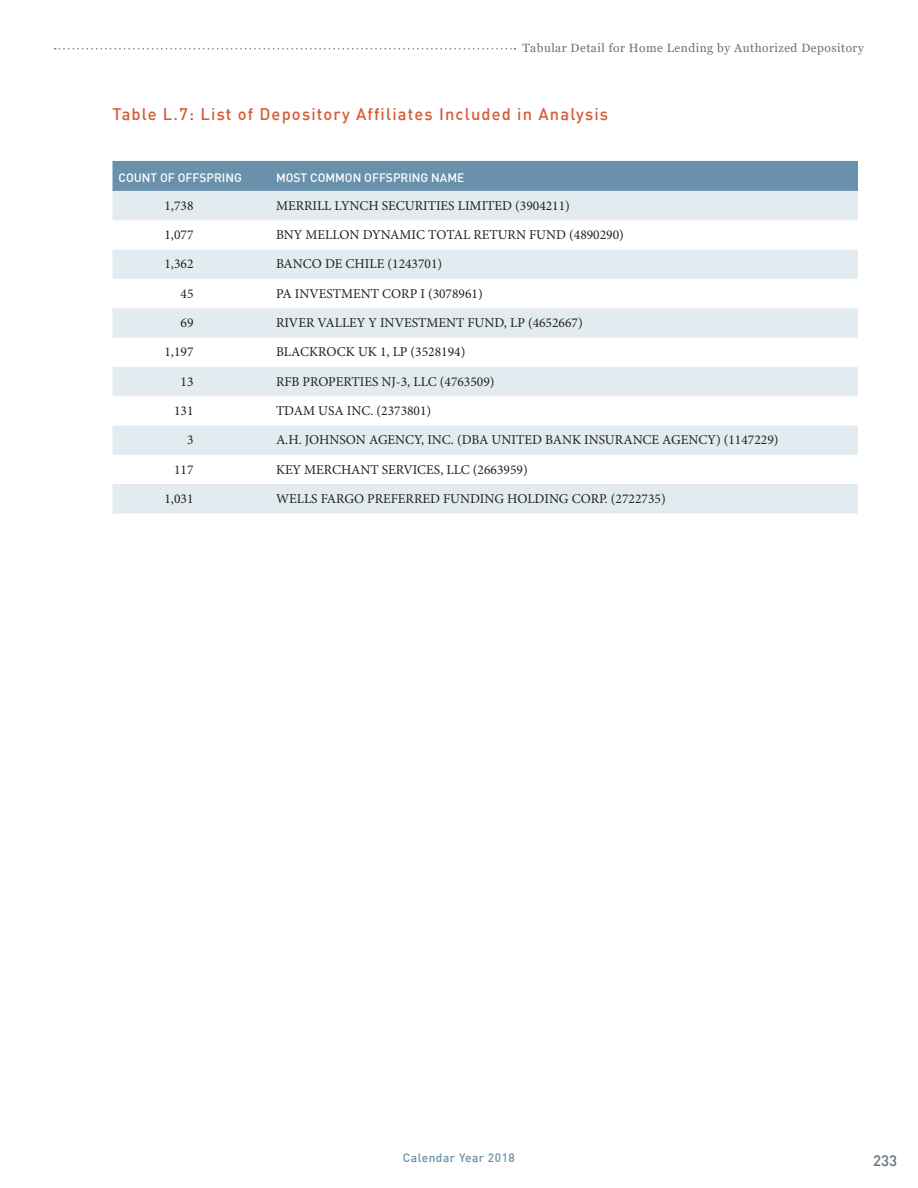
<style>
.page{position:relative;width:918px;height:1188px;background:#fff}
.page>*{position:absolute;margin:0;border:0;box-sizing:border-box;transform-origin:0 0}
.Table_Title{font:500 16.5px "DIN";letter-spacing:.07em;color:#d75c37}
.t1{font:500 15px "DIN";color:#67727a}
.Appen_Table_Text{font:13.5px "Minion Pro";color:#231f20}
.t2{font:12px "Georgia";letter-spacing:.04em;color:#717074}
.Table_Head{font:500 12px "DIN";color:#fff}
.t3{font:500 12px "DIN";letter-spacing:.04em;color:#6991ac}
</style>
<div class="page">
<div style="left:112px;top:161px;width:746px;height:30px;background:#6991ac"></div>
<svg style="left:112px;top:191px;width:746px;height:322px;fill:#e2ebef"></svg>
<svg style="left:55px;top:48px;width:460px;height:2px"></svg>
<p class="t2" style="left:522px;top:41px;width:343px">Tabular Detail for Home Lending by Authorized Depository</p>
<p class="Table_Title" style="left:112px;top:104px;width:497px">Table L.7: List of Depository Affiliates Included in Analysis</p>
<p class="Table_Head" style="left:118px;top:170px;width:125px">COUNT OF OFFSPRING</p>
<p class="Table_Head" style="left:276px;top:170px;width:190px">MOST COMMON OFFSPRING NAME</p>
<p class="Appen_Table_Text" style="left:165px;top:196px;width:30px">1,738</p>
<p class="Appen_Table_Text" style="left:276px;top:196px;width:295px">MERRILL LYNCH SECURITIES LIMITED (3904211)</p>
<p class="Appen_Table_Text" style="left:165px;top:226px;width:30px">1,077</p>
<p class="Appen_Table_Text" style="left:276px;top:226px;width:349px">BNY MELLON DYNAMIC TOTAL RETURN FUND (4890290)</p>
<p class="Appen_Table_Text" style="left:165px;top:255px;width:30px">1,362</p>
<p class="Appen_Table_Text" style="left:276px;top:255px;width:168px">BANCO DE CHILE (1243701)</p>
<p class="Appen_Table_Text" style="left:181px;top:284px;width:14px">45</p>
<p class="Appen_Table_Text" style="left:276px;top:284px;width:208px">PA INVESTMENT CORP I (3078961)</p>
<p class="Appen_Table_Text" style="left:181px;top:314px;width:14px">69</p>
<p class="Appen_Table_Text" style="left:276px;top:314px;width:308px">RIVER VALLEY Y INVESTMENT FUND, LP (4652667)</p>
<p class="Appen_Table_Text" style="left:165px;top:343px;width:30px">1,197</p>
<p class="Appen_Table_Text" style="left:276px;top:343px;width:191px">BLACKROCK UK 1, LP (3528194)</p>
<p class="Appen_Table_Text" style="left:181px;top:372px;width:14px">13</p>
<p class="Appen_Table_Text" style="left:276px;top:372px;width:220px">RFB PROPERTIES NJ-3, LLC (4763509)</p>
<p class="Appen_Table_Text" style="left:174px;top:402px;width:21px">131</p>
<p class="Appen_Table_Text" style="left:276px;top:402px;width:157px">TDAM USA INC. (2373801)</p>
<p class="Appen_Table_Text" style="left:187px;top:431px;width:8px">3</p>
<p class="Appen_Table_Text" style="left:276px;top:431px;width:504px">A.H. JOHNSON AGENCY, INC. (DBA UNITED BANK INSURANCE AGENCY) (1147229)</p>
<p class="Appen_Table_Text" style="left:174px;top:460px;width:21px">117</p>
<p class="Appen_Table_Text" style="left:276px;top:460px;width:253px">KEY MERCHANT SERVICES, LLC (2663959)</p>
<p class="Appen_Table_Text" style="left:165px;top:490px;width:30px">1,031</p>
<p class="Appen_Table_Text" style="left:276px;top:490px;width:391px">WELLS FARGO PREFERRED FUNDING HOLDING CORP. (2722735)</p>
<p class="t3" style="left:403px;top:1150px;width:114px">Calendar Year 2018</p>
<p class="t1" style="left:873px;top:1150px;width:25px">233</p>
</div>
